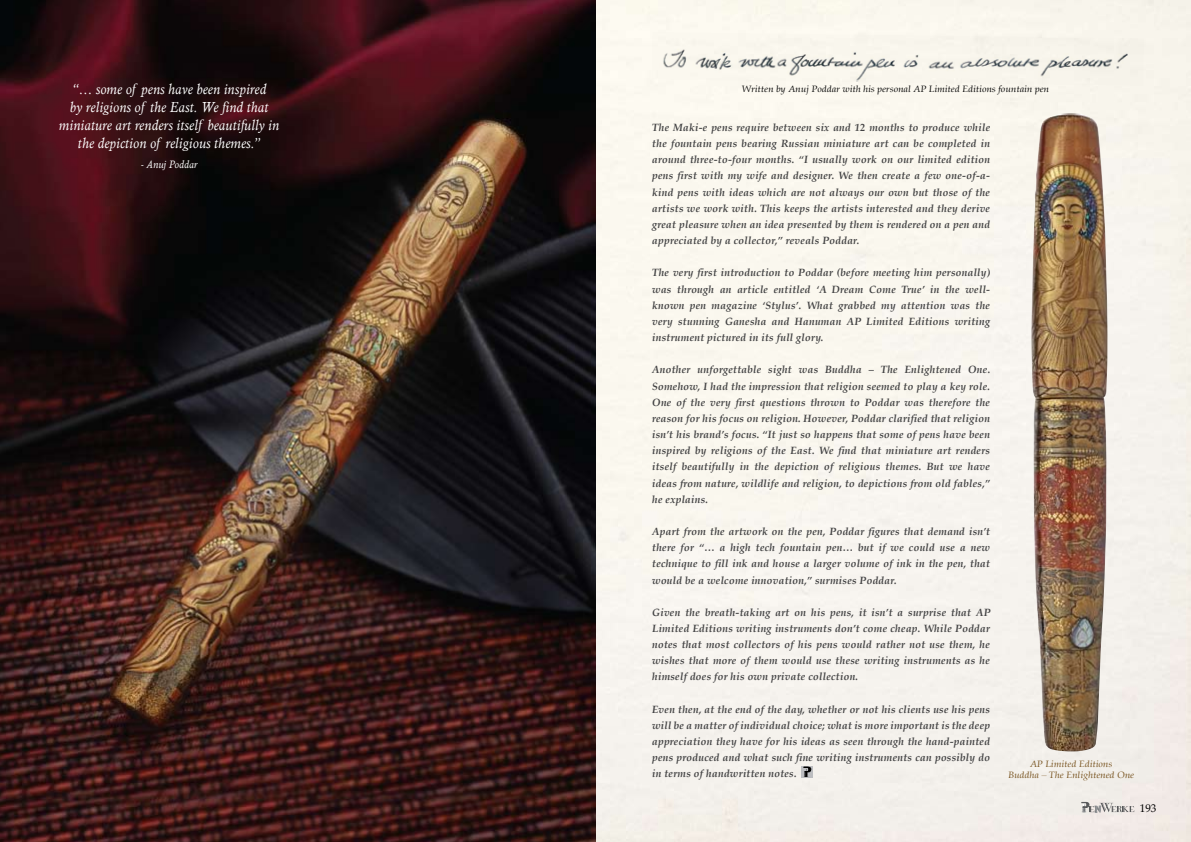
<style>
.page{position:relative;width:1191px;height:842px;background:#fff}
.page>*{position:absolute;margin:0;border:0;box-sizing:border-box;transform-origin:0 0}
.t1{font:italic 14.9px/18px "Calisto";letter-spacing:.02em;color:#fff;text-align:center;scale:.91 1}
.t2{font:italic 11px "Calisto";letter-spacing:.02em;color:#fff;scale:.91 1}
.t3{font:11px "Palatino";color:#000}
.t4{font:italic 700 10.5px/16.2px "Palatino";letter-spacing:.01em;color:#414142;text-align:justify}
.t5{font:italic 9px "Palatino";color:#000;scale:1.1 1}
.t6{font:italic 9px/11px "Palatino";color:#75501b;text-align:center;scale:1.1 1}
</style>
<div class="page">
<img style="left:0;top:0;width:1191px;height:842px">
<img style="left:652px;top:32px;width:491px;height:54px">
<img style="left:1030px;top:113px;width:77px;height:639px">
<svg style="left:801px;top:766px;width:12px;height:11px"></svg>
<svg style="left:803px;top:767px;width:8px;height:10px"></svg>
<svg style="left:1081px;top:802px;width:53px;height:11px"></svg>
<h1 class="t1" style="left:59px;top:80px;width:245px">“… some of pens have been inspired<br>by religions of the East. We find that miniature art renders itself beautifully in the depiction of religious themes.”</h1>
<p class="t2" style="left:141px;top:158px;width:64px">- Anuj Poddar</p>
<p class="t5" style="left:742px;top:82px;width:282px">Written by Anuj Poddar with his personal AP Limited Editions fountain pen</p>
<p class="t4" style="left:652px;top:119px;width:340px">The Maki-e pens require between six and 12 months to produce while the fountain pens bearing Russian miniature art can be completed in around three-to-four months. “I usually work on our limited edition pens first with my wife and designer. We then create a few one-of-a&shy;kind pens with ideas which are not always our own but those of the artists we work with. This keeps the artists interested and they derive great pleasure when an idea presented by them is rendered on a pen and appreciated by a collector,” reveals Poddar.</p>
<p class="t4" style="left:652px;top:265px;width:340px">The very first introduction to Poddar (before meeting him personally) was through an article entitled ‘A Dream Come True’ in the well&shy;known pen magazine ‘Stylus’. What grabbed my attention was the very stunning Ganesha and Hanuman AP Limited Editions writing instrument pictured in its full glory.</p>
<p class="t4" style="left:652px;top:362px;width:340px">Another unforgettable sight was Buddha – The Enlightened One.<br>Somehow, I had the impression that religion seemed to play a key role.<br>One of the very first questions thrown to Poddar was therefore the reason for his focus on religion. However, Poddar clarified that religion isn’t his brand’s focus. “It just so happens that some of pens have been inspired by religions of the East. We find that miniature art renders itself beautifully in the depiction of religious themes. But we have ideas from nature, wildlife and religion, to depictions from old fables,” he explains.</p>
<p class="t4" style="left:652px;top:523px;width:340px">Apart from the artwork on the pen, Poddar figures that demand isn’t there for “… a high tech fountain pen… but if we could use a new technique to fill ink and house a larger volume of ink in the pen, that would be a welcome innovation,” surmises Poddar.</p>
<p class="t4" style="left:652px;top:604px;width:341px;text-align:left">Given the breath-taking art on his pens, it isn’t a surprise that AP Limited Editions writing instruments don’t come cheap. While Poddar notes that most collectors of his pens would rather not use them, he wishes that more of them would use these writing instruments as he himself does for his own private collection.</p>
<p class="t4" style="left:652px;top:701px;width:340px">Even then, at the end of the day, whether or not his clients use his pens will be a matter of individual choice; what is more important is the deep appreciation they have for his ideas as seen through the hand-painted pens produced and what such fine writing instruments can possibly do in terms of handwritten notes.</p>
<p class="t6" style="left:1008px;top:758px;width:117px">AP Limited Editions<br>Buddha – The Enlightened One</p>
<p class="t3" style="left:1140px;top:799px;width:18px">193</p>
</div>
